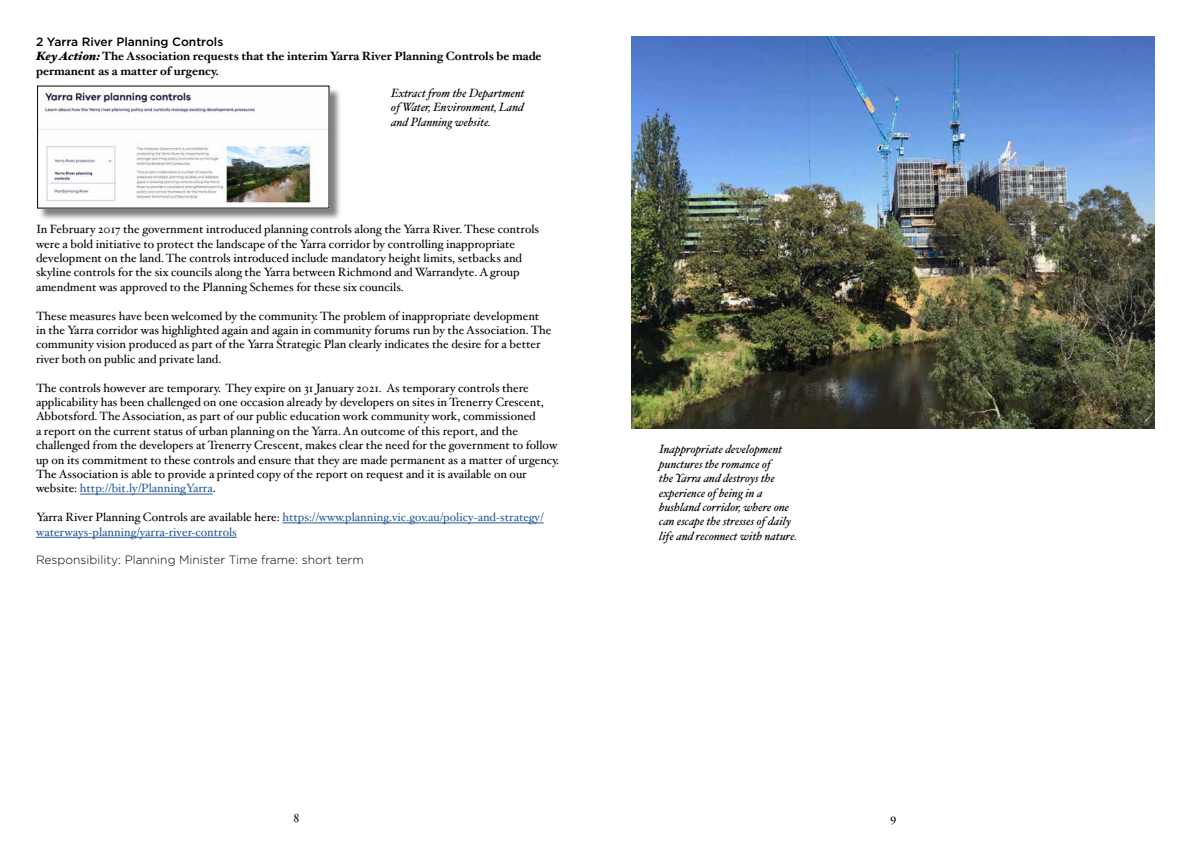
<style>
.page{position:relative;width:1191px;height:842px;background:#fff}
.page>*{position:absolute;margin:0;border:0;box-sizing:border-box;transform-origin:0 0}
.t1{font:12px/14.4px "Hoefler Text";color:#000}
.t2{font:italic 12px/14.4px "Hoefler Text";color:#000;text-align:justify}
.t3{font:12px/14.4px "Hoefler Text";color:#265a9b}
.t4{font:700 12px/14.4px "Hoefler Text";color:#000}
.t5{font:300 12px "Gotham";color:#000}
.t6{font:500 12px "Gotham";color:#000}
.s1{font-weight:900;font-style:italic}
.s2{color:#265a9b}
.s3{color:#000}
</style>
<div class="page">
<hr style="left:80px;top:494px;width:133px;height:1px;background:#265a9b">
<hr style="left:282px;top:523px;width:261px;height:1px;background:#265a9b">
<hr style="left:36px;top:537px;width:201px;height:1px;background:#265a9b">
<div style="left:39px;top:87px;width:303px;height:134px;background:#000;opacity:.5"></div>
<img style="left:39px;top:88px;width:288px;height:119px">
<img style="left:631px;top:36px;width:524px;height:393px">
<p class="t6" style="left:36px;top:35px;width:189px">2 Yarra River Planning Controls</p>
<p class="t4" style="left:36px;top:49px;width:507px"><span class="s1">Key Action:</span> The Association requests that the interim Yarra River Planning Controls be made permanent as a matter of urgency.</p>
<p class="t2" style="left:391px;top:85px;width:135px">Extract from the Department of Water, Environment, Land and Planning website.</p>
<p class="t1" style="left:36px;top:222px;width:505px">In February 2017 the government introduced planning controls along the Yarra River. These controls were a bold initiative to protect the landscape of the Yarra corridor by controlling inappropriate development on the land. The controls introduced include mandatory height limits, setbacks and skyline controls for the six councils along the Yarra between Richmond and Warrandyte. A group amendment was approved to the Planning Schemes for these six councils.</p>
<p class="t1" style="left:36px;top:309px;width:517px">These measures have been welcomed by the community. The problem of inappropriate development in the Yarra corridor was highlighted again and again in community forums run by the Association. The community vision produced as part of the Yarra Strategic Plan clearly indicates the desire for a better river both on public and private land.</p>
<p class="t1" style="left:36px;top:381px;width:525px">The controls however are temporary. They expire on 31 January 2021. As temporary controls there applicability has been challenged on one occasion already by developers on sites in Trenerry Crescent, Abbotsford. The Association, as part of our public education work community work, commissioned<br>a report on the current status of urban planning on the Yarra. An outcome of this report, and the challenged from the developers at Trenerry Crescent, makes clear the need for the government to follow up on its commitment to these controls and ensure that they are made permanent as a matter of urgency.<br>The Association is able to provide a printed copy of the report on request and it is available on our website: <span class="s2">http://bit.ly/PlanningYarra</span>.</p>
<p class="t3" style="left:36px;top:510px;width:509px"><span class="s3">Yarra River Planning Controls are available here:</span> https://www.planning.vic.gov.au/policy-and-strategy/ waterways-planning/yarra-river-controls</p>
<p class="t5" style="left:36px;top:554px;width:329px">Responsibility: Planning Minister Time frame: short term</p>
<p class="t2" style="left:659px;top:442px;width:139px;text-align:left">Inappropriate development punctures the romance of<br>the Yarra and destroys the experience of being in a bushland corridor, where one can escape the stresses of daily life and reconnect with nature.</p>
<p class="t1" style="left:293px;top:812px;width:7px">8</p>
<p class="t1" style="left:890px;top:812px;width:8px">9</p>
</div>
